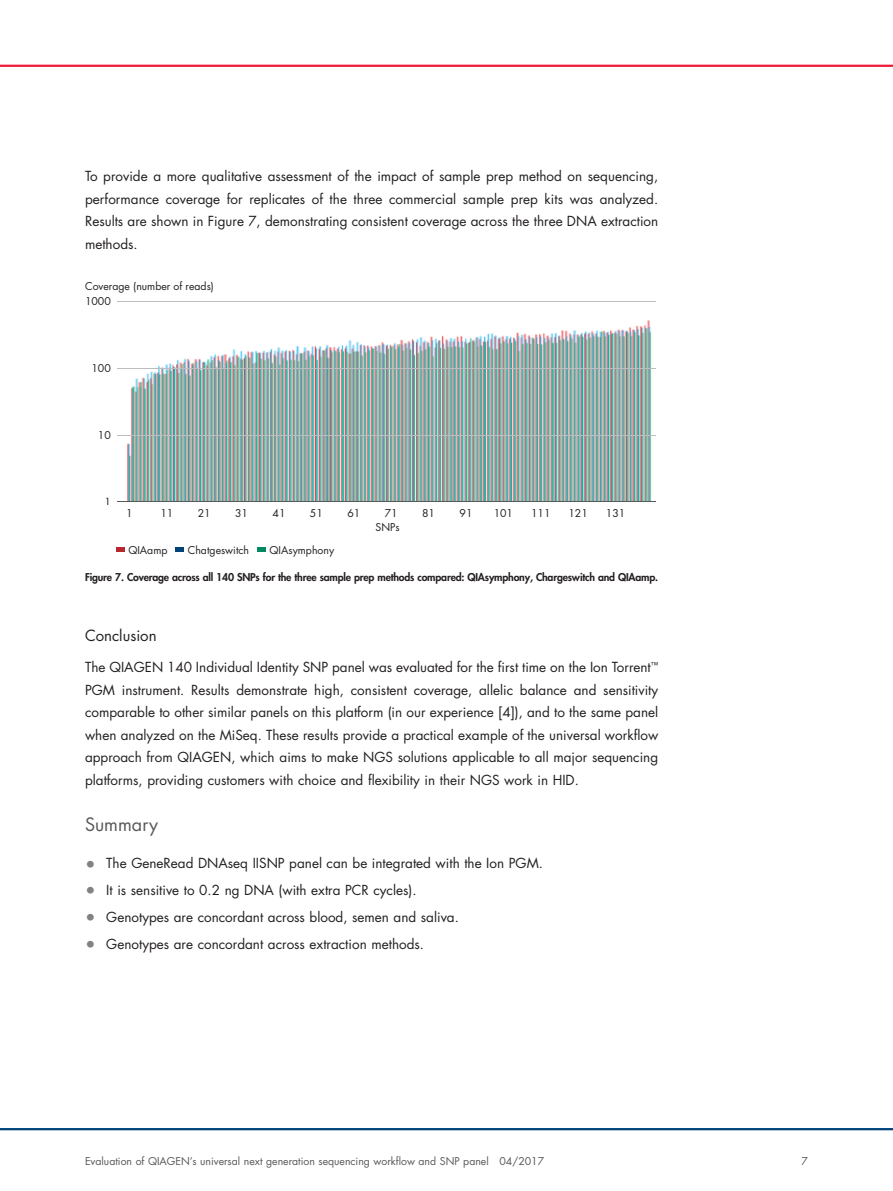
<style>
.page{position:relative;width:893px;height:1191px;background:#fff}
.page>*{position:absolute;margin:0;border:0;box-sizing:border-box;transform-origin:0 0}
.t1{font:18px "Futura Std";color:#57585a}
.t2{font:15px "Futura Std";color:#231f20}
.t3{font:13.5px/22.5px "Futura Std";color:#231f20;text-align:justify}
.t4{font:800 10.5px "Futura Std";letter-spacing:-.02em;color:#231f20}
.t5{font:10.5px/15.8px "Futura Std";color:#231f20}
.t6{font:10.5px "Futura Std";color:#57585a}
.t7{font:9.6px "Futura Std";color:#231f20;scale:1.1 1}
.s1{font-size:18px;color:#808285}
</style>
<div class="page">
<hr style="left:0;top:65px;width:893px;height:2px;background:#ed1a3a">
<hr style="left:0;top:1128px;width:893px;height:2px;background:#004279">
<img style="left:128px;top:320px;width:524px;height:181px">
<hr style="left:117px;top:302px;width:539px;height:1px;background:#bcbdc0">
<hr style="left:117px;top:368px;width:539px;height:1px;background:#bcbdc0">
<hr style="left:117px;top:435px;width:539px;height:1px;background:#bcbdc0">
<hr style="left:117px;top:501px;width:539px;height:1px;background:#57585a">
<svg style="left:116px;top:548px;width:8px;height:4px"></svg>
<svg style="left:175px;top:548px;width:9px;height:4px"></svg>
<svg style="left:257px;top:548px;width:8px;height:4px"></svg>
<p class="t3" style="left:85px;top:165px;width:575px">To provide a more qualitative assessment of the impact of sample prep method on sequencing, performance coverage for replicates of the three commercial sample prep kits was analyzed.<br>Results are shown in Figure 7, demonstrating consistent coverage across the three DNA extraction methods.</p>
<p class="t5" style="left:85px;top:278px;width:130px">Coverage (number of reads)<br>1000</p>
<p class="t5" style="left:92px;top:360px;width:21px">100</p>
<p class="t5" style="left:98px;top:427px;width:14px">10</p>
<p class="t7" style="left:104px;top:495px;width:7px">1</p>
<p class="t5" style="left:160px;top:505px;width:14px">11</p>
<p class="t5" style="left:198px;top:505px;width:14px">21</p>
<p class="t5" style="left:235px;top:505px;width:14px">31</p>
<p class="t5" style="left:273px;top:505px;width:14px">41</p>
<p class="t5" style="left:310px;top:505px;width:14px">51</p>
<p class="t5" style="left:347px;top:505px;width:14px">61</p>
<p class="t5" style="left:128px;top:542px;width:41px">QIAamp</p>
<p class="t5" style="left:188px;top:542px;width:63px">Chatgeswitch</p>
<p class="t5" style="left:270px;top:542px;width:66px">QIAsymphony</p>
<p class="t5" style="left:126px;top:505px;width:8px">1</p>
<p class="t5" style="left:385px;top:505px;width:14px">71</p>
<p class="t5" style="left:422px;top:505px;width:14px">81</p>
<p class="t5" style="left:460px;top:505px;width:14px">91</p>
<p class="t5" style="left:494px;top:505px;width:21px">101</p>
<p class="t5" style="left:531px;top:505px;width:21px">111</p>
<p class="t5" style="left:568px;top:505px;width:21px">121</p>
<p class="t5" style="left:606px;top:505px;width:21px">131</p>
<p class="t5" style="left:376px;top:519px;width:26px">SNPs</p>
<p class="t4" style="left:85px;top:570px;width:575px">Figure 7. Coverage across all 140 SNPs for the three sample prep methods compared: QIAsymphony, Chargeswitch and QIAamp.</p>
<p class="t2" style="left:85px;top:626px;width:73px">Conclusion</p>
<p class="t3" style="left:85px;top:656px;width:575px">The QIAGEN 140 Individual Identity SNP panel was evaluated for the first time on the Ion Torrent<sup>™ </sup>PGM instrument. Results demonstrate high, consistent coverage, allelic balance and sensitivity comparable to other similar panels on this platform (in our experience [4]), and to the same panel when analyzed on the MiSeq. These results provide a practical example of the universal workflow approach from QIAGEN, which aims to make NGS solutions applicable to all major sequencing platforms, providing customers with choice and flexibility in their NGS work in HID.</p>
<h1 class="t1" style="left:85px;top:812px;width:75px">Summary</h1>
<p class="t3" style="left:85px;top:852px;width:459px"><span class="s1">•</span> The GeneRead DNAseq IISNP panel can be integrated with the Ion PGM.</p>
<p class="t3" style="left:85px;top:879px;width:333px"><span class="s1">•</span> It is sensitive to 0.2 ng DNA (with extra PCR cycles).</p>
<p class="t3" style="left:85px;top:905px;width:375px"><span class="s1">•</span> Genotypes are concordant across blood, semen and saliva.</p>
<p class="t3" style="left:85px;top:932px;width:340px"><span class="s1">•</span> Genotypes are concordant across extraction methods.</p>
<p class="t6" style="left:85px;top:1154px;width:461px">Evaluation of QIAGEN’s universal next generation sequencing workflow and SNP panel 04/2017</p>
<p class="t6" style="left:801px;top:1154px;width:8px">7</p>
</div>
